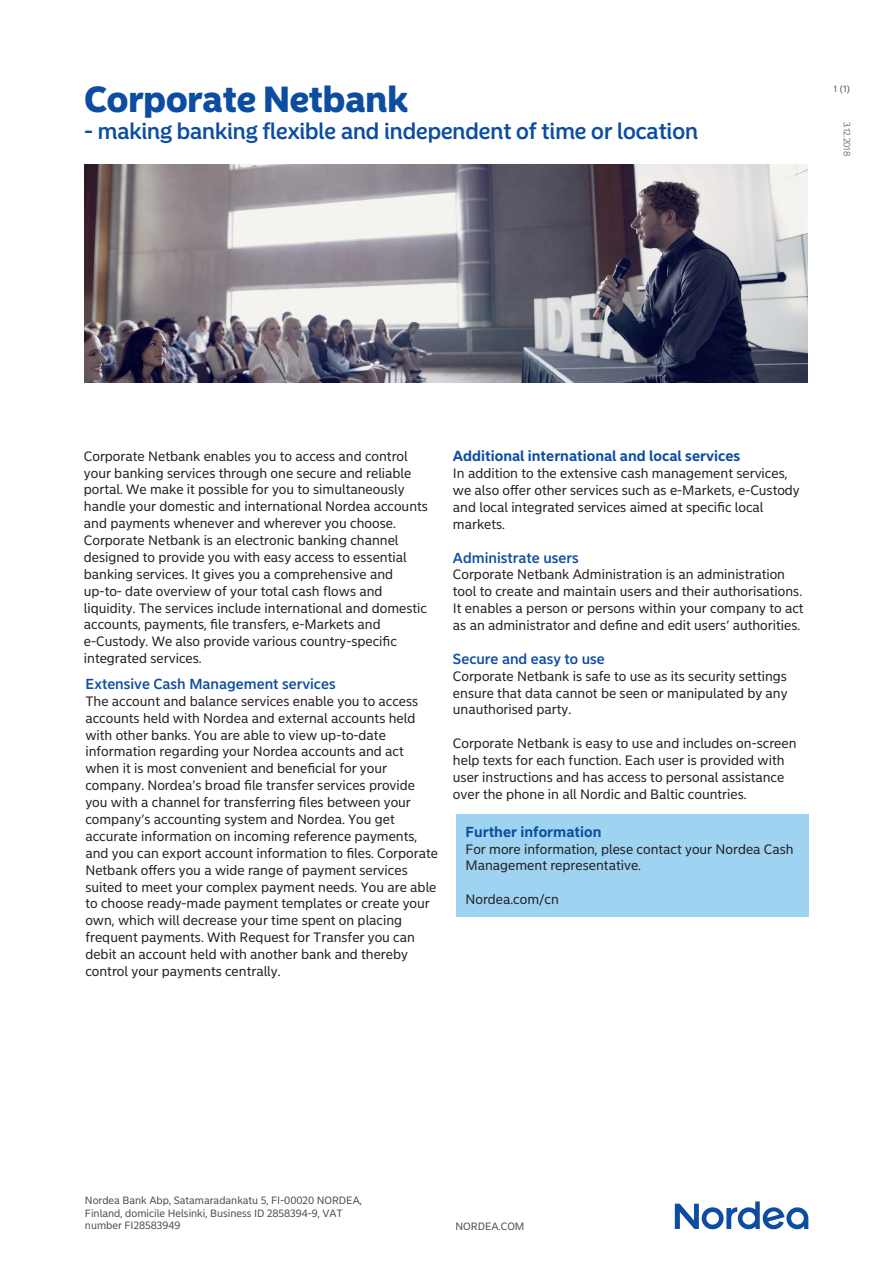
<style>
.page{position:relative;width:893px;height:1263px;background:#fff}
.page>*{position:absolute;margin:0;border:0;box-sizing:border-box;transform-origin:0 0}
.t1{font:900 36px "Nordea Sans Large";color:#0d4da1}
.t2{font:500 22.5px "Nordea Sans Large";color:#0d4da1}
.t3{font:500 14.4px "Nordea Sans Small";color:#0d4da1}
.t4{font:700 14.4px "Nordea Sans Small";color:#0d4da1}
.t5{font:13.5px/16.8px "Nordea Sans Small";color:#231f20}
.t6{font:10.5px/12.6px "Nordea Sans Small";color:#4b4c4d}
.t7{font:300 9px "Nordea Sans Small";color:#4b4c4d}
.t8{font:9px "Nordea Sans Small";color:#4b4c4d}
</style>
<div class="page">
<div style="left:456px;top:814px;width:353px;height:102px;background:#9ed3f1"></div>
<img style="left:85px;top:164px;width:723px;height:219px">
<svg style="left:675px;top:1201px;width:133px;height:28px"></svg>
<h1 class="t1" style="left:85px;top:77px;width:325px">Corporate Netbank</h1>
<h2 class="t2" style="left:85px;top:117px;width:615px">- making banking flexible and independent of time or location</h2>
<p class="t8" style="left:833px;top:83px;width:18px">1 (1)</p>
<p class="t7" style="left:852px;top:122px;width:36px;rotate:90deg">3.12.2018</p>
<p class="t5" style="left:84px;top:448px;width:346px">Corporate Netbank enables you to access and control your banking services through one secure and reliable portal. We make it possible for you to simultaneously handle your domestic and international Nordea accounts and payments whenever and wherever you choose.<br>Corporate Netbank is an electronic banking channel designed to provide you with easy access to essential banking services. It gives you a comprehensive and up-to- date overview of your total cash flows and liquidity. The services include international and domestic accounts, payments, file transfers, e-Markets and e-Custody. We also provide various country-specific integrated services.</p>
<p class="t4" style="left:453px;top:447px;width:289px">Additional international and local services</p>
<p class="t5" style="left:453px;top:465px;width:348px">In addition to the extensive cash management services, we also offer other services such as e-Markets, e-Custody and local integrated services aimed at specific local markets.</p>
<p class="t3" style="left:453px;top:549px;width:127px">Administrate users</p>
<p class="t5" style="left:453px;top:566px;width:352px">Corporate Netbank Administration is an administration tool to create and maintain users and their authorisations.<br>It enables a person or persons within your company to act as an administrator and define and edit users’ authorities.</p>
<p class="t3" style="left:453px;top:650px;width:153px">Secure and easy to use</p>
<p class="t5" style="left:453px;top:668px;width:336px;text-align:justify">Corporate Netbank is safe to use as its security settings ensure that data cannot be seen or manipulated by any unauthorised party.</p>
<p class="t5" style="left:453px;top:735px;width:345px">Corporate Netbank is easy to use and includes on-screen help texts for each function. Each user is provided with user instructions and has access to personal assistance over the phone in all Nordic and Baltic countries.</p>
<p class="t4" style="left:465px;top:823px;width:137px">Further information</p>
<p class="t5" style="left:465px;top:840px;width:330px">For more information, plese contact your Nordea Cash<br>Management representative.</p>
<p class="t5" style="left:465px;top:891px;width:95px">Nordea.com/cn</p>
<p class="t3" style="left:85px;top:675px;width:252px">Extensive Cash Management services</p>
<p class="t5" style="left:85px;top:693px;width:354px">The account and balance services enable you to access accounts held with Nordea and external accounts held with other banks. You are able to view up-to-date information regarding your Nordea accounts and act when it is most convenient and beneficial for your company. Nordea’s broad file transfer services provide you with a channel for transferring files between your company’s accounting system and Nordea. You get accurate information on incoming reference payments, and you can export account information to files. Corporate Netbank offers you a wide range of payment services suited to meet your complex payment needs. You are able to choose ready-made payment templates or create your own, which will decrease your time spent on placing frequent payments. With Request for Transfer you can debit an account held with another bank and thereby control your payments centrally.</p>
<p class="t6" style="left:85px;top:1194px;width:279px">Nordea Bank Abp, Satamaradankatu 5, FI-00020 NORDEA,<br>Finland, domicile Helsinki, Business ID 2858394-9, VAT number FI28583949</p>
<p class="t6" style="left:455px;top:1220px;width:71px">NORDEA.COM</p>
</div>
